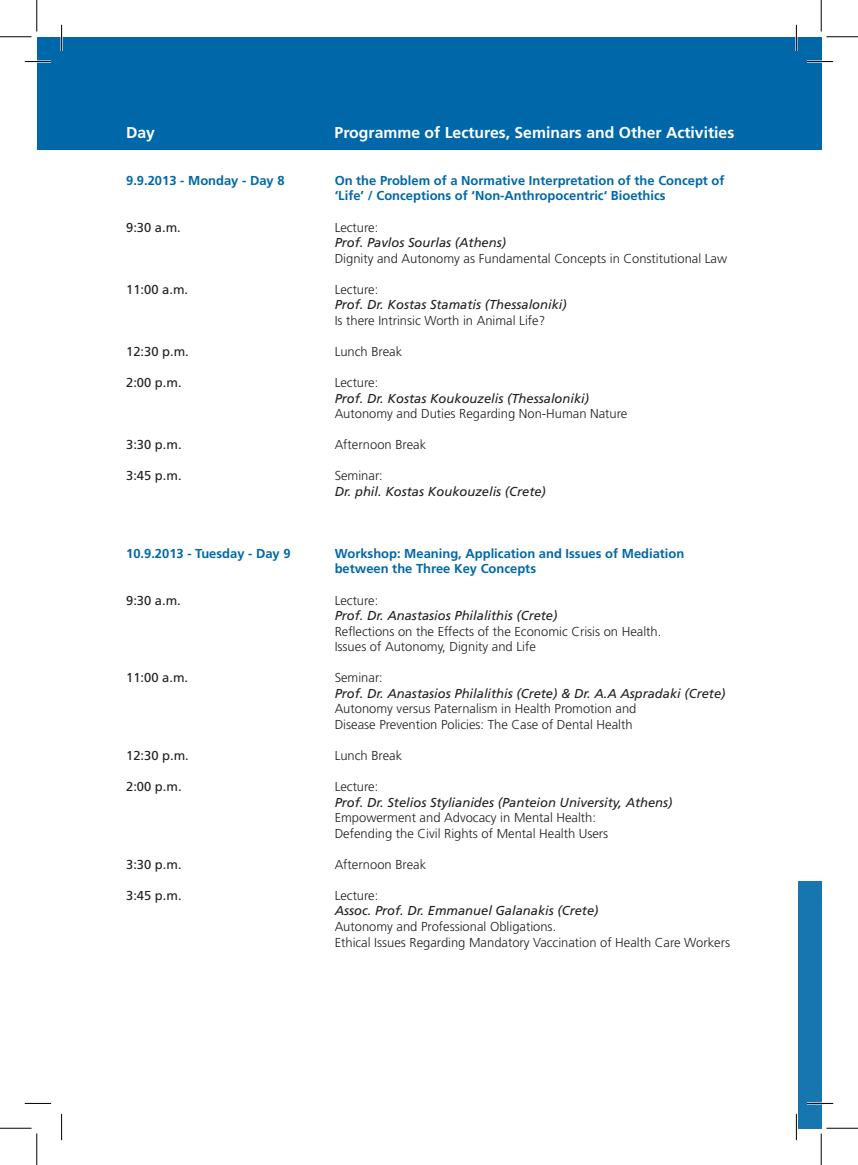
<style>
.page{position:relative;width:858px;height:1165px;background:#fff}
.page>*{position:absolute;margin:0;border:0;box-sizing:border-box;transform-origin:0 0}
.t1{font:700 15.75px "Frutiger";color:#fff}
.t2{font:300 12.95px/15.6px "Frutiger";color:#231f20}
.t3{font:italic 12.95px "Frutiger";color:#231f20}
.t4{font:700 12.95px/15.6px "Frutiger";color:#0068a9}
.t5{font:12.95px "Frutiger";color:#231f20}
</style>
<div class="page">
<div style="left:37px;top:37px;width:784px;height:112px;background:#0068a9"></div>
<div style="left:797px;top:881px;width:24px;height:247px;background:#1775b0"></div>
<hr style="left:25px;top:60px;width:26px;height:3px;background:#fff">
<hr style="left:806px;top:60px;width:26px;height:3px;background:#fff">
<hr style="left:806px;top:1102px;width:26px;height:2px;background:#fff">
<hr style="left:60px;top:25px;width:3px;height:26px;background:#fff">
<hr style="left:795px;top:25px;width:2px;height:26px;background:#fff">
<svg style="left:25px;top:61px;width:26px;height:1px"></svg>
<svg style="left:806px;top:61px;width:26px;height:1px"></svg>
<svg style="left:25px;top:1103px;width:26px;height:1px"></svg>
<svg style="left:806px;top:1103px;width:26px;height:1px"></svg>
<svg style="left:61px;top:25px;width:1px;height:26px"></svg>
<svg style="left:61px;top:1114px;width:1px;height:26px"></svg>
<svg style="left:795px;top:25px;width:1px;height:26px"></svg>
<svg style="left:795px;top:1114px;width:1px;height:26px"></svg>
<hr style="left:0;top:36px;width:32px;height:1px;background:#000">
<hr style="left:826px;top:36px;width:31px;height:1px;background:#000">
<hr style="left:0;top:1128px;width:32px;height:1px;background:#000">
<hr style="left:826px;top:1128px;width:31px;height:1px;background:#000">
<hr style="left:36px;top:0;width:1px;height:32px;background:#000">
<hr style="left:36px;top:1133px;width:1px;height:32px;background:#000">
<hr style="left:820px;top:0;width:1px;height:32px;background:#000">
<hr style="left:820px;top:1133px;width:1px;height:32px;background:#000">
<p class="t1" style="left:126px;top:124px;width:30px">Day</p>
<p class="t1" style="left:334px;top:124px;width:401px">Programme of Lectures, Seminars and Other Activities</p>
<p class="t4" style="left:126px;top:173px;width:160px">9.9.2013 - Monday - Day 8</p>
<p class="t4" style="left:334px;top:173px;width:391px">On the Problem of a Normative Interpretation of the Concept of ‘Life’ / Conceptions of ‘Non-Anthropocentric‘ Bioethics</p>
<p class="t5" style="left:126px;top:219px;width:56px">9:30 a.m.</p>
<p class="t2" style="left:334px;top:219px;width:45px">Lecture:</p>
<p class="t3" style="left:334px;top:235px;width:173px">Prof. Pavlos Sourlas (Athens)</p>
<p class="t2" style="left:334px;top:250px;width:394px">Dignity and Autonomy as Fundamental Concepts in Constitutional Law</p>
<p class="t5" style="left:126px;top:282px;width:63px">11:00 a.m.</p>
<p class="t2" style="left:334px;top:281px;width:45px">Lecture:</p>
<p class="t3" style="left:334px;top:297px;width:233px">Prof. Dr. Kostas Stamatis (Thessaloniki)</p>
<p class="t2" style="left:334px;top:312px;width:212px">Is there Intrinsic Worth in Animal Life?</p>
<p class="t5" style="left:126px;top:344px;width:64px">12:30 p.m.</p>
<p class="t2" style="left:334px;top:344px;width:69px">Lunch Break</p>
<p class="t5" style="left:126px;top:375px;width:57px">2:00 p.m.</p>
<p class="t2" style="left:334px;top:375px;width:45px">Lecture:</p>
<p class="t3" style="left:334px;top:390px;width:256px">Prof. Dr. Kostas Koukouzelis (Thessaloniki)</p>
<p class="t2" style="left:334px;top:406px;width:294px">Autonomy and Duties Regarding Non-Human Nature</p>
<p class="t5" style="left:126px;top:437px;width:57px">3:30 p.m.</p>
<p class="t2" style="left:334px;top:437px;width:93px">Afternoon Break</p>
<p class="t5" style="left:126px;top:468px;width:57px">3:45 p.m.</p>
<p class="t2" style="left:334px;top:468px;width:50px">Seminar:</p>
<p class="t3" style="left:334px;top:484px;width:213px">Dr. phil. Kostas Koukouzelis (Crete)</p>
<p class="t4" style="left:126px;top:545px;width:166px">10.9.2013 - Tuesday - Day 9</p>
<p class="t4" style="left:334px;top:545px;width:351px">Workshop: Meaning, Application and Issues of Mediation between the Three Key Concepts</p>
<p class="t5" style="left:126px;top:592px;width:56px">9:30 a.m.</p>
<p class="t2" style="left:334px;top:592px;width:45px">Lecture:</p>
<p class="t3" style="left:334px;top:608px;width:224px">Prof. Dr. Anastasios Philalithis (Crete)</p>
<p class="t2" style="left:334px;top:623px;width:328px">Reflections on the Effects of the Economic Crisis on Health.<br>Issues of Autonomy, Dignity and Life</p>
<p class="t5" style="left:126px;top:670px;width:63px">11:00 a.m.</p>
<p class="t2" style="left:334px;top:670px;width:50px">Seminar:</p>
<p class="t3" style="left:334px;top:686px;width:392px">Prof. Dr. Anastasios Philalithis (Crete) &amp; Dr. A.A Aspradaki (Crete)</p>
<p class="t2" style="left:334px;top:701px;width:303px">Autonomy versus Paternalism in Health Promotion and<br>Disease Prevention Policies: The Case of Dental Health</p>
<p class="t5" style="left:126px;top:748px;width:64px">12:30 p.m.</p>
<p class="t2" style="left:334px;top:748px;width:69px">Lunch Break</p>
<p class="t5" style="left:126px;top:779px;width:57px">2:00 p.m.</p>
<p class="t2" style="left:334px;top:779px;width:45px">Lecture:</p>
<p class="t3" style="left:334px;top:794px;width:339px">Prof. Dr. Stelios Stylianides (Panteion University, Athens)</p>
<p class="t2" style="left:334px;top:810px;width:275px">Empowerment and Advocacy in Mental Health:<br>Defending the Civil Rights of Mental Health Users</p>
<p class="t5" style="left:126px;top:857px;width:57px">3:30 p.m.</p>
<p class="t2" style="left:334px;top:856px;width:93px">Afternoon Break</p>
<p class="t5" style="left:126px;top:888px;width:57px">3:45 p.m.</p>
<p class="t2" style="left:334px;top:887px;width:45px">Lecture:</p>
<p class="t3" style="left:334px;top:903px;width:265px">Assoc. Prof. Dr. Emmanuel Galanakis (Crete)</p>
<p class="t2" style="left:334px;top:919px;width:397px">Autonomy and Professional Obligations.<br>Ethical Issues Regarding Mandatory Vaccination of Health Care Workers</p>
</div>
